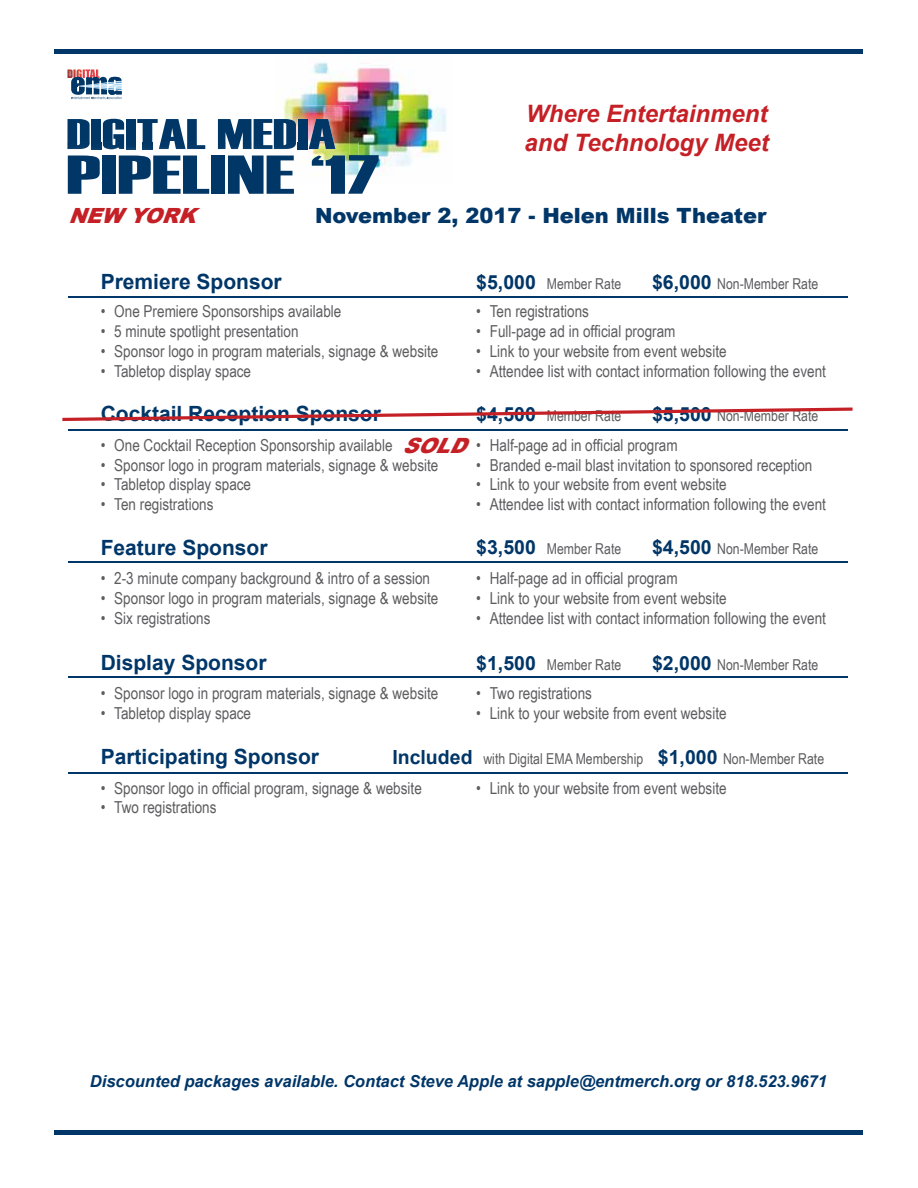
<style>
.page{position:relative;width:918px;height:1188px;background:#fff}
.page>*{position:absolute;margin:0;border:0;box-sizing:border-box;transform-origin:0 0}
.t1{font:italic 700 24px/28.8px "Arial";color:#c52026}
.t2{font:700 21px "Arial";color:#013668}
.t3{font:900 21px "Arial";color:#013668}
.t4{font:italic 900 21px "Arial";color:#c52026}
.t5{font:16.5px "Arial Narrow";color:#5d5d60}
.t6{font:italic 700 16.5px "Arial";color:#013668}
.t7{font:15px "Arial Narrow";color:#5d5d60}
.s1{font-family:"Arial";font-weight:700;font-size:19.5px;color:#013668}
</style>
<div class="page">
<hr style="left:54px;top:50px;width:808px;height:4px;background:#013668">
<div style="left:55px;top:1130px;width:808px;height:5px;background:#013668"></div>
<hr style="left:68px;top:562px;width:780px;height:1px;background:#013668">
<hr style="left:68px;top:677px;width:780px;height:1px;background:#013668">
<hr style="left:68px;top:296px;width:780px;height:1px;background:#013668">
<hr style="left:68px;top:429px;width:780px;height:1px;background:#013668">
<hr style="left:68px;top:772px;width:780px;height:1px;background:#013668">
<svg style="left:62px;top:408px;width:791px;height:13px"></svg>
<img style="left:282px;top:62px;width:165px;height:106px">
<img style="left:67px;top:118px;width:151px;height:24px">
<img style="left:282px;top:105px;width:67px;height:37px">
<img style="left:67px;top:163px;width:143px;height:31px">
<img style="left:294px;top:142px;width:65px;height:26px">
<img style="left:67px;top:142px;width:282px;height:21px">
<svg style="left:68px;top:119px;width:137px;height:30px"></svg>
<img style="left:159px;top:142px;width:28px;height:7px">
<img style="left:187px;top:142px;width:18px;height:7px">
<svg style="left:218px;top:119px;width:117px;height:30px;background:#3c5f84"></svg>
<img style="left:309px;top:142px;width:26px;height:7px">
<svg style="left:68px;top:156px;width:32px;height:38px"></svg>
<div style="left:102px;top:156px;width:14px;height:38px;background:#003767"></div>
<svg style="left:119px;top:156px;width:90px;height:38px"></svg>
<div style="left:211px;top:156px;width:14px;height:38px;background:#003767"></div>
<svg style="left:228px;top:156px;width:66px;height:38px"></svg>
<svg style="left:312px;top:155px;width:67px;height:39px"></svg>
<img style="left:67px;top:69px;width:33px;height:9px">
<svg style="left:71px;top:77px;width:51px;height:22px"></svg>
<h1 class="t1" style="left:525px;top:100px;width:246px">Where Entertainment and Technology Meet</h1>
<p class="t4" style="left:68px;top:200px;width:139px">NEW YORK</p>
<p class="t3" style="left:315px;top:200px;width:453px">November 2, 2017 - Helen Mills Theater</p>
<p class="t2" style="left:101px;top:268px;width:182px">Premiere Sponsor</p>
<p class="t7" style="left:476px;top:273px;width:146px"><span class="s1">$5,000</span> Member Rate</p>
<p class="t7" style="left:652px;top:273px;width:168px"><span class="s1">$6,000</span> Non-Member Rate</p>
<p class="t5" style="left:101px;top:300px;width:242px">• One Premiere Sponsorships available</p>
<p class="t5" style="left:101px;top:319px;width:199px">• 5 minute spotlight presentation</p>
<p class="t5" style="left:101px;top:339px;width:339px">• Sponsor logo in program materials, signage &amp; website</p>
<p class="t5" style="left:101px;top:359px;width:152px">• Tabletop display space</p>
<p class="t5" style="left:476px;top:300px;width:114px">• Ten registrations</p>
<p class="t5" style="left:476px;top:319px;width:201px">• Full-page ad in official program</p>
<p class="t5" style="left:476px;top:339px;width:252px">• Link to your website from event website</p>
<p class="t5" style="left:476px;top:359px;width:351px">• Attendee list with contact information following the event</p>
<p class="t2" style="left:101px;top:400px;width:282px">Cocktail Reception Sponsor</p>
<p class="t7" style="left:476px;top:405px;width:146px"><span class="s1">$4,500</span> Member Rate</p>
<p class="t7" style="left:652px;top:405px;width:168px"><span class="s1">$5,500</span> Non-Member Rate</p>
<p class="t5" style="left:101px;top:433px;width:293px">• One Cocktail Reception Sponsorship available</p>
<p class="t5" style="left:101px;top:453px;width:339px">• Sponsor logo in program materials, signage &amp; website</p>
<p class="t5" style="left:101px;top:473px;width:152px">• Tabletop display space</p>
<p class="t5" style="left:101px;top:492px;width:114px">• Ten registrations</p>
<p class="t4" style="left:402px;top:431px;width:79px">SOLD</p>
<p class="t5" style="left:476px;top:433px;width:203px">• Half-page ad in official program</p>
<p class="t5" style="left:476px;top:453px;width:338px">• Branded e-mail blast invitation to sponsored reception</p>
<p class="t5" style="left:476px;top:473px;width:252px">• Link to your website from event website</p>
<p class="t5" style="left:476px;top:492px;width:351px">• Attendee list with contact information following the event</p>
<p class="t2" style="left:101px;top:534px;width:168px">Feature Sponsor</p>
<p class="t7" style="left:476px;top:538px;width:146px"><span class="s1">$3,500</span> Member Rate</p>
<p class="t7" style="left:652px;top:538px;width:168px"><span class="s1">$4,500</span> Non-Member Rate</p>
<p class="t5" style="left:101px;top:566px;width:331px">• 2-3 minute company background &amp; intro of a session</p>
<p class="t5" style="left:101px;top:586px;width:339px">• Sponsor logo in program materials, signage &amp; website</p>
<p class="t5" style="left:101px;top:606px;width:111px">• Six registrations</p>
<p class="t5" style="left:476px;top:566px;width:203px">• Half-page ad in official program</p>
<p class="t5" style="left:476px;top:586px;width:252px">• Link to your website from event website</p>
<p class="t5" style="left:476px;top:606px;width:351px">• Attendee list with contact information following the event</p>
<p class="t2" style="left:101px;top:649px;width:167px">Display Sponsor</p>
<p class="t7" style="left:476px;top:653px;width:146px"><span class="s1">$1,500</span> Member Rate</p>
<p class="t7" style="left:652px;top:653px;width:168px"><span class="s1">$2,000</span> Non-Member Rate</p>
<p class="t5" style="left:101px;top:681px;width:339px">• Sponsor logo in program materials, signage &amp; website</p>
<p class="t5" style="left:101px;top:701px;width:152px">• Tabletop display space</p>
<p class="t5" style="left:476px;top:681px;width:117px">• Two registrations</p>
<p class="t5" style="left:476px;top:701px;width:252px">• Link to your website from event website</p>
<p class="t2" style="left:101px;top:743px;width:220px">Participating Sponsor</p>
<p class="t7" style="left:392px;top:748px;width:433px"><span class="s1">Included</span> with Digital EMA Membership <span class="s1">$1,000</span> Non-Member Rate</p>
<p class="t5" style="left:101px;top:776px;width:323px">• Sponsor logo in official program, signage &amp; website</p>
<p class="t5" style="left:101px;top:796px;width:117px">• Two registrations</p>
<p class="t5" style="left:476px;top:776px;width:252px">• Link to your website from event website</p>
<p class="t6" style="left:90px;top:1070px;width:739px">Discounted packages available. Contact Steve Apple at sapple@entmerch.org or 818.523.9671</p>
</div>
